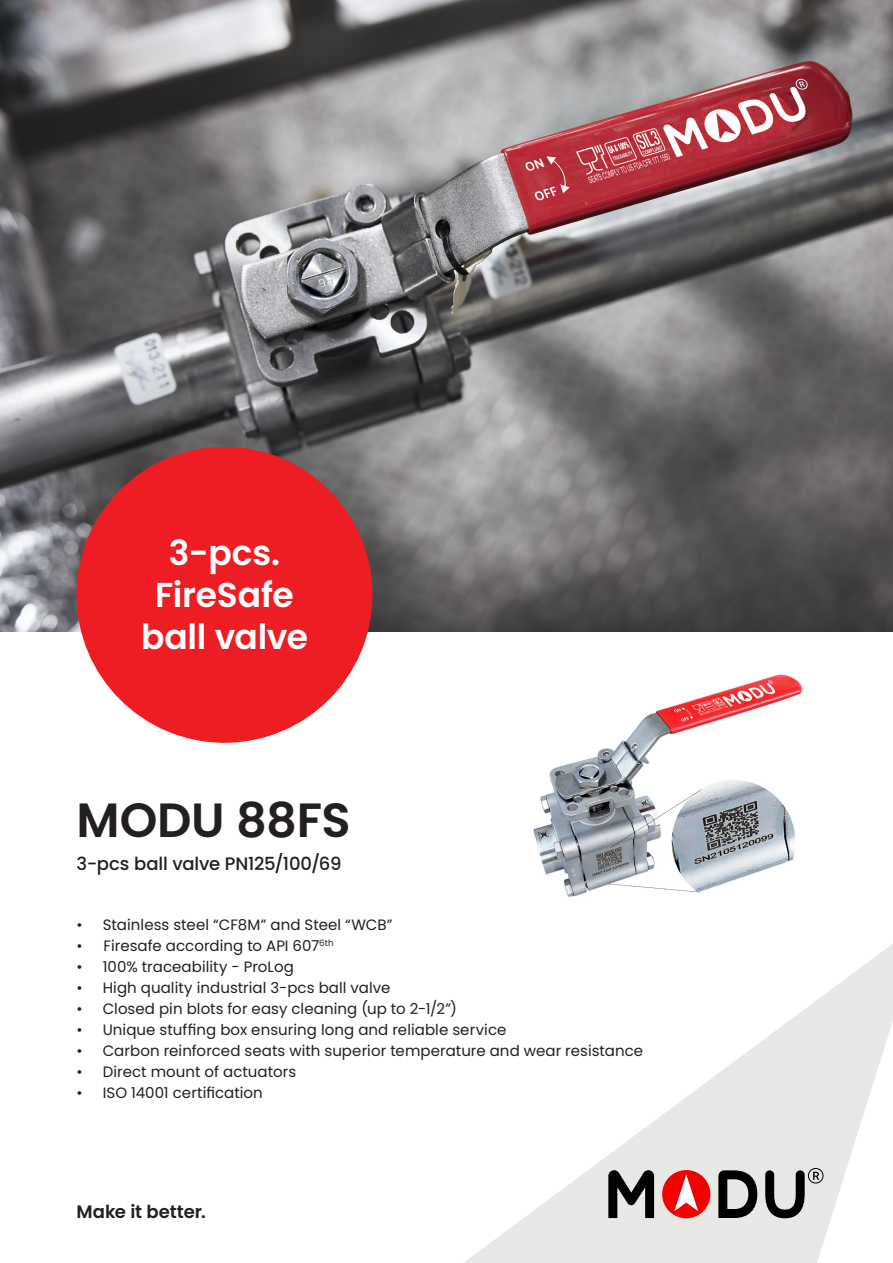
<style>
.page{position:relative;width:893px;height:1263px;background:#fff}
.page>*{position:absolute;margin:0;border:0;box-sizing:border-box;transform-origin:0 0}
.t1{font:600 48px "Poppins";letter-spacing:-.005em;color:#231f20}
.t2{font:600 34.5px/42px "Poppins";letter-spacing:-.005em;color:#fff;text-align:center}
.t3{font:500 18px "Poppins";letter-spacing:-.01em;color:#231f20}
.t4{font:600 18px "Poppins";letter-spacing:-.005em;color:#231f20}
.t5{font:15px "Poppins";letter-spacing:.005em;color:#231f20}
</style>
<div class="page">
<svg style="left:464px;top:944px;width:429px;height:319px"></svg>
<div style="left:662px;top:1170px;width:48px;height:48px;background:#f50000;border-radius:50%"></div>
<svg style="left:674px;top:1175px;width:24px;height:36px"></svg>
<svg style="left:608px;top:1170px;width:46px;height:48px;background:#606160"></svg>
<svg style="left:718px;top:1170px;width:39px;height:48px;background:#5f605f"></svg>
<svg style="left:765px;top:1170px;width:40px;height:48px;background:#797a79"></svg>
<div style="left:808px;top:1168px;width:15px;height:15px;border:1px solid #000;border-radius:50%"></div>
<svg style="left:813px;top:1172px;width:6px;height:8px"></svg>
<img style="left:0;top:0;width:893px;height:631px">
<div style="left:77px;top:447px;width:295px;height:296px;background:#ee1d23;border-radius:50%"></div>
<img style="left:533px;top:674px;width:270px;height:223px">
<h2 class="t2" style="left:141px;top:532px;width:168px">3-pcs.<br>FireSafe ball valve</h2>
<h1 class="t1" style="left:77px;top:792px;width:276px">MODU 88FS</h1>
<p class="t3" style="left:77px;top:853px;width:266px">3-pcs ball valve PN125/100/69</p>
<p class="t5" style="left:77px;top:916px;width:318px">• Stainless steel “CF8M” and Steel “WCB”</p>
<p class="t5" style="left:77px;top:937px;width:259px">• Firesafe according to API 607<sup>6th</sup></p>
<p class="t5" style="left:77px;top:958px;width:219px">• 100% traceability - ProLog</p>
<p class="t5" style="left:77px;top:979px;width:315px">• High quality industrial 3-pcs ball valve</p>
<p class="t5" style="left:77px;top:1000px;width:382px">• Closed pin blots for easy cleaning (up to 2-1/2”)</p>
<p class="t5" style="left:77px;top:1021px;width:431px">• Unique stuffing box ensuring long and reliable service</p>
<p class="t5" style="left:77px;top:1042px;width:568px">• Carbon reinforced seats with superior temperature and wear resistance</p>
<p class="t5" style="left:77px;top:1063px;width:221px">• Direct mount of actuators</p>
<p class="t5" style="left:77px;top:1084px;width:188px">• ISO 14001 certification</p>
<p class="t4" style="left:77px;top:1201px;width:131px">Make it better.</p>
</div>
